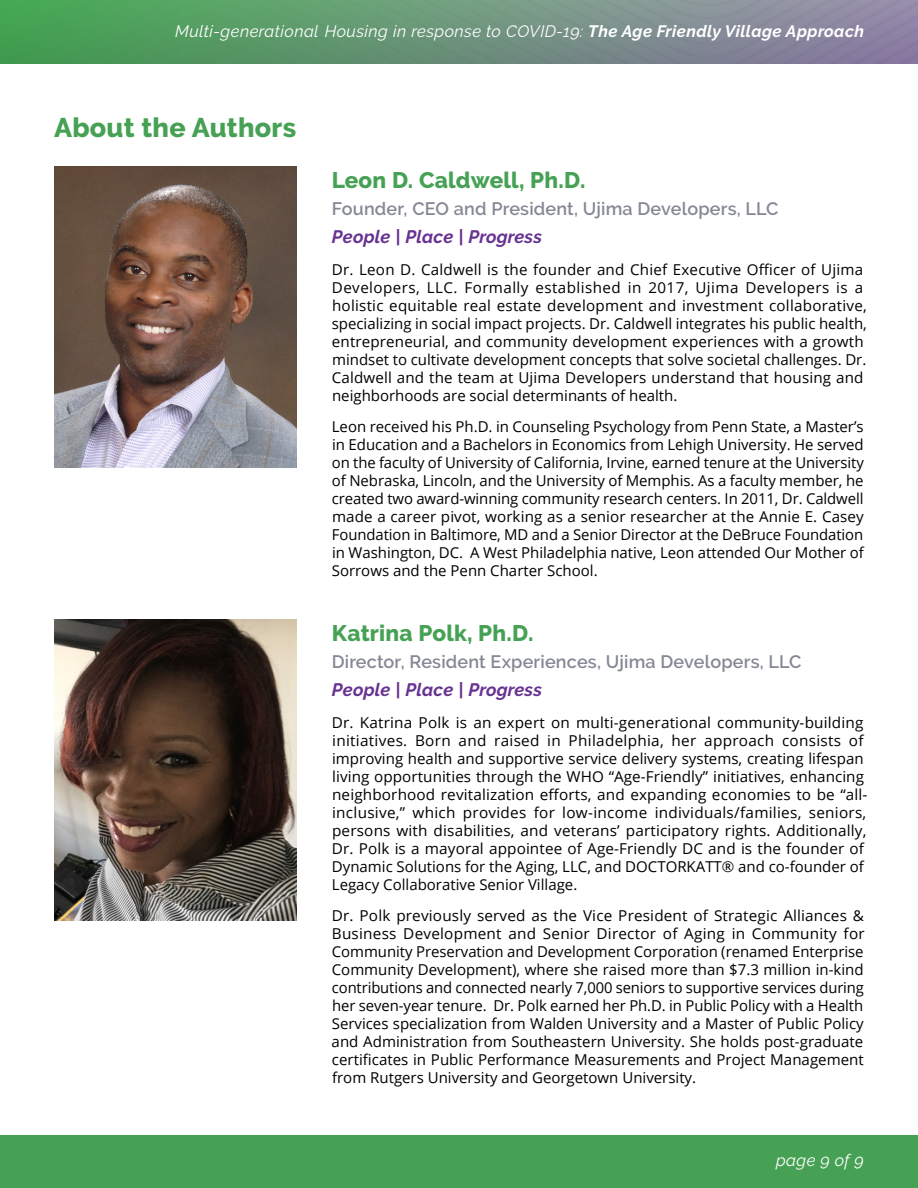
<style>
.page{position:relative;width:918px;height:1188px;background:#fff}
.page>*{position:absolute;margin:0;border:0;box-sizing:border-box;transform-origin:0 0}
.t1{font:800 27px "Raleway";letter-spacing:.01em;color:#46a154}
.t2{font:800 22.5px "Raleway";letter-spacing:.01em;color:#46a154}
.t3{font:600 18px "Raleway";letter-spacing:.01em;color:#858894}
.t4{font:italic 700 18px "Raleway";letter-spacing:.01em;color:#673291}
.t5{font:italic 16.5px "Raleway";letter-spacing:.025em;color:#fff}
.t6{font:15px/18px "Open Sans";letter-spacing:.01em;color:#000}
.s1{font-weight:700}
</style>
<div class="page">
<img style="left:0;top:0;width:918px;height:64px">
<div style="left:0;top:1135px;width:918px;height:53px;background:#46a154"></div>
<img style="left:54px;top:166px;width:243px;height:301px">
<img style="left:54px;top:620px;width:243px;height:300px">
<p class="t5" style="left:175px;top:22px;width:690px">Multi-generational Housing in response to COVID-19: <span class="s1">The Age Friendly Village Approach</span></p>
<p class="t1" style="left:54px;top:112px;width:244px">About the Authors</p>
<p class="t2" style="left:332px;top:167px;width:255px">Leon D. Caldwell, Ph.D.</p>
<p class="t3" style="left:332px;top:199px;width:448px">Founder, CEO and President, Ujima Developers, LLC</p>
<p class="t4" style="left:332px;top:226px;width:212px">People | Place | Progress</p>
<p class="t6" style="left:332px;top:260px;width:537px">Dr. Leon D. Caldwell is the founder and Chief Executive Officer of Ujima Developers, LLC. Formally established in 2017, Ujima Developers is a holistic equitable real estate development and investment collaborative, specializing in social impact projects. Dr. Caldwell integrates his public health, entrepreneurial, and community development experiences with a growth mindset to cultivate development concepts that solve societal challenges. Dr.<br>Caldwell and the team at Ujima Developers understand that housing and neighborhoods are social determinants of health.</p>
<p class="t6" style="left:332px;top:417px;width:534px;text-align:justify">Leon received his Ph.D. in Counseling Psychology from Penn State, a Master’s in Education and a Bachelors in Economics from Lehigh University. He served on the faculty of University of California, Irvine, earned tenure at the University of Nebraska, Lincoln, and the University of Memphis. As a faculty member, he created two award-winning community research centers. In 2011, Dr. Caldwell made a career pivot, working as a senior researcher at the Annie E. Casey Foundation in Baltimore, MD and a Senior Director at the DeBruce Foundation in Washington, DC. A West Philadelphia native, Leon attended Our Mother of Sorrows and the Penn Charter School.</p>
<p class="t2" style="left:332px;top:620px;width:203px">Katrina Polk, Ph.D.</p>
<p class="t3" style="left:332px;top:652px;width:471px">Director, Resident Experiences, Ujima Developers, LLC</p>
<p class="t4" style="left:332px;top:679px;width:212px">People | Place | Progress</p>
<p class="t6" style="left:332px;top:713px;width:537px">Dr. Katrina Polk is an expert on multi-generational community-building initiatives. Born and raised in Philadelphia, her approach consists of improving health and supportive service delivery systems, creating lifespan living opportunities through the WHO “Age-Friendly” initiatives, enhancing neighborhood revitalization efforts, and expanding economies to be “all&shy;inclusive,” which provides for low-income individuals/families, seniors, persons with disabilities, and veterans’ participatory rights. Additionally, Dr. Polk is a mayoral appointee of Age-Friendly DC and is the founder of Dynamic Solutions for the Aging, LLC, and DOCTORKATT® and co-founder of Legacy Collaborative Senior Village.</p>
<p class="t6" style="left:332px;top:906px;width:535px;text-align:justify">Dr. Polk previously served as the Vice President of Strategic Alliances &amp; Business Development and Senior Director of Aging in Community for Community Preservation and Development Corporation (renamed Enterprise Community Development), where she raised more than $7.3 million in-kind contributions and connected nearly 7,000 seniors to supportive services during her seven-year tenure. Dr. Polk earned her Ph.D. in Public Policy with a Health Services specialization from Walden University and a Master of Public Policy and Administration from Southeastern University. She holds post-graduate certificates in Public Performance Measurements and Project Management from Rutgers University and Georgetown University.</p>
<p class="t5" style="left:776px;top:1150px;width:89px">page 9 of 9</p>
</div>
